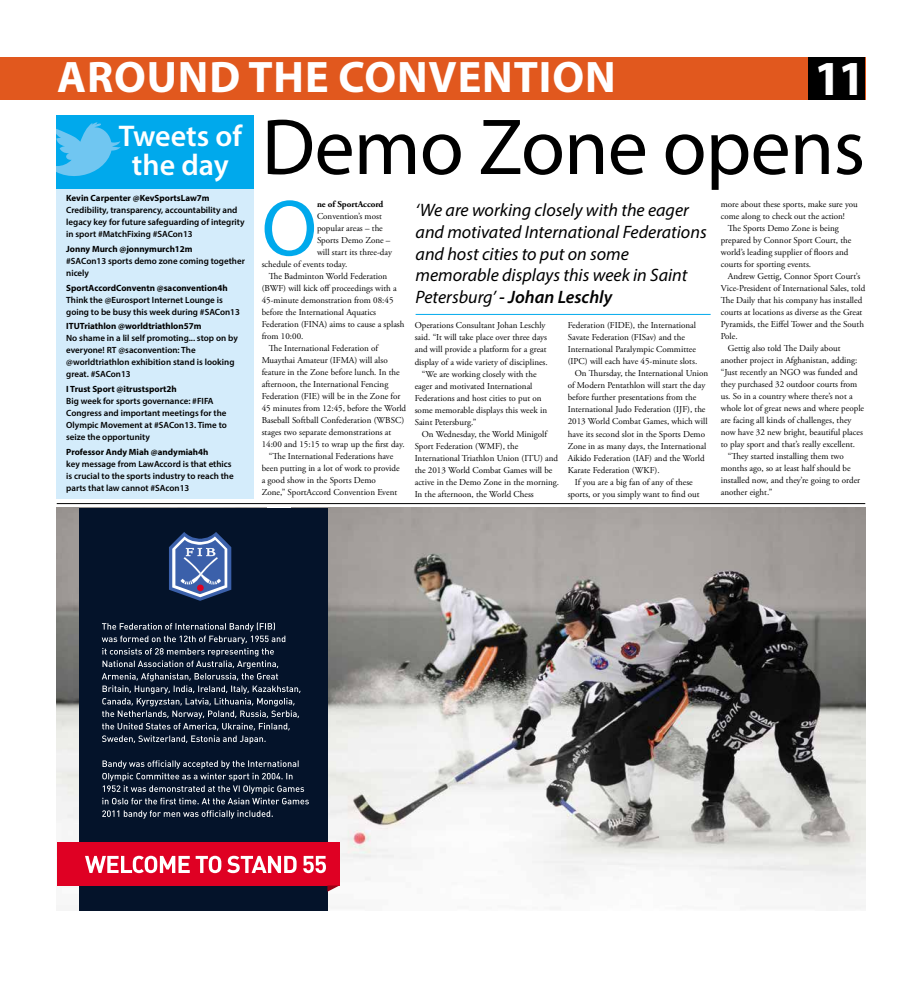
<style>
.page{position:relative;width:922px;height:993px;background:#fff}
.page>*{position:absolute;margin:0;border:0;box-sizing:border-box;transform-origin:0 0}
.t1{font:80.2px "Myriad Pro";color:#00a9ec}
.t2{font:80px "Myriad Pro";letter-spacing:-.01em;color:#000}
.t3{font:700 49.1px "Myriad Pro";color:#fff}
.t4{font:700 44.3px "Myriad Pro";letter-spacing:.02em;color:#fff}
.t5{font:600 30px/29px "Myriad Pro";color:#fff;text-align:center}
.t6{font:italic 18px/21.6px "Myriad Pro";letter-spacing:-.005em;color:#000}
.t7{font:9px "Adobe Garamond Pro";color:#000}
.t8{font:600 9px/12px "Myriad Pro";color:#000}
.t9{font:700 9px "Myriad Pro";color:#000}
.t10{font:700 9px "Adobe Garamond Pro";color:#000}
.s1{font-weight:600}
</style>
<div class="page">
<div style="left:0;top:57px;width:865px;height:42px;background:#e1581e"></div>
<div style="left:808px;top:57px;width:57px;height:42px;background:#000"></div>
<img style="left:327px;top:507px;width:537px;height:403px">
<img style="left:57px;top:507px;width:22px;height:379px">
<div style="left:79px;top:507px;width:248px;height:403px;background:#04132a"></div>
<svg style="left:169px;top:532px;width:62px;height:68px;background:#5a72a5"></svg>
<div style="left:57px;top:841px;width:282px;height:44px;background:#df0023"></div>
<svg style="left:85px;top:855px;width:241px;height:17px"></svg>
<svg style="left:327px;top:885px;width:12px;height:6px"></svg>
<svg style="left:102px;top:760px;width:207px;height:58px"></svg>
<svg style="left:102px;top:622px;width:198px;height:121px"></svg>
<hr style="left:57px;top:503px;width:808px;height:1px;background:#000">
<div style="left:57px;top:115px;width:197px;height:384px;background:#d4ecfb"></div>
<div style="left:57px;top:115px;width:197px;height:74px;background:#00a9ec"></div>
<svg style="left:57px;top:122px;width:64px;height:54px"></svg>
<hr style="left:415px;top:314px;width:295px;height:1px;background:#00a9ec">
<h3 class="t4" style="left:57px;top:49px;width:560px">around the convention</h3>
<h3 class="t3" style="left:814px;top:46px;width:53px">11</h3>
<h3 class="t5" style="left:119px;top:120px;width:125px">Tweets of the day</h3>
<p class="t9" style="left:66px;top:192px;width:145px">Kevin Carpenter @KevSportsLaw7m</p>
<p class="t8" style="left:66px;top:203px;width:180px">Credibility, transparency, accountability and legacy key for future safeguarding of integrity in sport #MatchFixing #SACon13</p>
<p class="t9" style="left:66px;top:243px;width:128px">Jonny Murch @jonnymurch12m</p>
<p class="t8" style="left:66px;top:254px;width:180px">#SACon13 sports demo zone coming together nicely</p>
<p class="t9" style="left:66px;top:281px;width:163px">SportAccordConventn @saconvention4h</p>
<p class="t8" style="left:66px;top:293px;width:175px">Think the @Eurosport Internet Lounge is going to be busy this week during #SACon13</p>
<p class="t9" style="left:66px;top:320px;width:137px">ITUTriathlon @worldtriathlon57m</p>
<p class="t8" style="left:66px;top:332px;width:173px">No shame in a lil self promoting... stop on by everyone! RT @saconvention: The @worldtriathlon exhibition stand is looking great. #SACon13</p>
<p class="t9" style="left:66px;top:383px;width:112px">I Trust Sport @itrustsport2h</p>
<p class="t8" style="left:66px;top:395px;width:162px">Big week for sports governance: #FIFA Congress and important meetings for the Olympic Movement at #SACon13. Time to seize the opportunity</p>
<p class="t9" style="left:66px;top:446px;width:144px">Professor Andy Miah @andymiah4h</p>
<p class="t8" style="left:66px;top:458px;width:169px">key message from LawAccord is that ethics is crucial to the sports industry to reach the parts that law cannot #SAcon13</p>
<h2 class="t2" style="left:261px;top:98px;width:605px">Demo Zone opens</h2>
<h3 class="t6" style="left:415px;top:199px;width:292px">‘We are working closely with the eager and motivated International Federations and host cities to put on some memorable displays this week in Saint Petersburg’ <span class="s1">- Johan Leschly</span></h3>
<h1 class="t1" style="left:261px;top:179px;width:51px">O</h1>
<p class="t10" style="left:317px;top:199px;width:68px">ne of SportAccord</p>
<p class="t7" style="left:720px;top:199px;width:139px">more about these sports, make sure you</p>
<p class="t7" style="left:720px;top:211px;width:126px">come along to check out the action!</p>
<p class="t7" style="left:727px;top:223px;width:112px">The Sports Demo Zone is being</p>
<p class="t7" style="left:720px;top:235px;width:132px">prepared by Connor Sport Court, the</p>
<p class="t7" style="left:720px;top:247px;width:129px">world’s leading supplier of floors and</p>
<p class="t7" style="left:720px;top:259px;width:92px">courts for sporting events.</p>
<p class="t7" style="left:727px;top:271px;width:134px">Andrew Gettig, Connor Sport Court’s</p>
<p class="t7" style="left:720px;top:283px;width:146px">Vice-President of International Sales, told</p>
<p class="t7" style="left:720px;top:295px;width:143px">The Daily that his company has installed</p>
<p class="t7" style="left:720px;top:307px;width:143px">courts at locations as diverse as the Great</p>
<p class="t7" style="left:720px;top:319px;width:145px">Pyramids, the Eiffel Tower and the South</p>
<p class="t7" style="left:720px;top:331px;width:18px">Pole.</p>
<p class="t7" style="left:727px;top:343px;width:114px">Gettig also told The Daily about</p>
<p class="t7" style="left:720px;top:355px;width:138px">another project in Afghanistan, adding:</p>
<p class="t7" style="left:720px;top:367px;width:138px">“Just recently an NGO was funded and</p>
<p class="t7" style="left:720px;top:379px;width:138px">they purchased 32 outdoor courts from</p>
<p class="t7" style="left:720px;top:391px;width:133px">us. So in a country where there’s not a</p>
<p class="t7" style="left:720px;top:403px;width:145px">whole lot of great news and where people</p>
<p class="t7" style="left:720px;top:415px;width:132px">are facing all kinds of challenges, they</p>
<p class="t7" style="left:720px;top:427px;width:144px">now have 32 new bright, beautiful places</p>
<p class="t7" style="left:720px;top:439px;width:136px">to play sport and that’s really excellent.</p>
<p class="t7" style="left:727px;top:451px;width:117px">“They started installing them two</p>
<p class="t7" style="left:720px;top:463px;width:131px">months ago, so at least half should be</p>
<p class="t7" style="left:720px;top:475px;width:141px">installed now, and they’re going to order</p>
<p class="t7" style="left:720px;top:487px;width:53px">another eight.”</p>
<p class="t7" style="left:317px;top:211px;width:66px">Convention’s most</p>
<p class="t7" style="left:317px;top:223px;width:67px">popular areas – the</p>
<p class="t7" style="left:317px;top:235px;width:75px">Sports Demo Zone –</p>
<p class="t7" style="left:317px;top:247px;width:77px">will start its three-day</p>
<p class="t7" style="left:261px;top:259px;width:87px">schedule of events today.</p>
<p class="t7" style="left:269px;top:271px;width:120px">The Badminton World Federation</p>
<p class="t7" style="left:261px;top:283px;width:137px">(BWF) will kick off proceedings with a</p>
<p class="t7" style="left:261px;top:295px;width:133px">45-minute demonstration from 08:45</p>
<p class="t7" style="left:261px;top:307px;width:116px">before the International Aquatics</p>
<p class="t7" style="left:261px;top:319px;width:144px">Federation (FINA) aims to cause a splash</p>
<p class="t7" style="left:261px;top:331px;width:43px">from 10:00.</p>
<p class="t7" style="left:269px;top:343px;width:111px">The International Federation of</p>
<p class="t7" style="left:261px;top:355px;width:127px">Muaythai Amateur (IFMA) will also</p>
<p class="t7" style="left:261px;top:367px;width:139px">feature in the Zone before lunch. In the</p>
<p class="t7" style="left:261px;top:379px;width:128px">afternoon, the International Fencing</p>
<p class="t7" style="left:261px;top:391px;width:140px">Federation (FIE) will be in the Zone for</p>
<p class="t7" style="left:261px;top:403px;width:146px">45 minutes from 12:45, before the World</p>
<p class="t7" style="left:261px;top:415px;width:144px">Baseball Softball Confederation (WBSC)</p>
<p class="t7" style="left:261px;top:427px;width:131px">stages two separate demonstrations at</p>
<p class="t7" style="left:261px;top:439px;width:144px">14:00 and 15:15 to wrap up the first day.</p>
<p class="t7" style="left:269px;top:451px;width:126px">“The International Federations have</p>
<p class="t7" style="left:261px;top:463px;width:139px">been putting in a lot of work to provide</p>
<p class="t7" style="left:261px;top:475px;width:116px">a good show in the Sports Demo</p>
<p class="t7" style="left:261px;top:487px;width:137px">Zone,” SportAccord Convention Event</p>
<p class="t7" style="left:567px;top:320px;width:130px">Federation (FIDE), the International</p>
<p class="t7" style="left:567px;top:332px;width:119px">Savate Federation (FISav) and the</p>
<p class="t7" style="left:567px;top:344px;width:130px">International Paralympic Committee</p>
<p class="t7" style="left:567px;top:356px;width:131px">(IPC) will each have 45-minute slots.</p>
<p class="t7" style="left:574px;top:368px;width:135px">On Thursday, the International Union</p>
<p class="t7" style="left:567px;top:380px;width:139px">of Modern Pentathlon will start the day</p>
<p class="t7" style="left:567px;top:392px;width:130px">before further presentations from the</p>
<p class="t7" style="left:567px;top:404px;width:139px">International Judo Federation (IJF), the</p>
<p class="t7" style="left:567px;top:416px;width:141px">2013 World Combat Games, which will</p>
<p class="t7" style="left:567px;top:428px;width:139px">have its second slot in the Sports Demo</p>
<p class="t7" style="left:567px;top:440px;width:140px">Zone in as many days, the International</p>
<p class="t7" style="left:567px;top:452px;width:138px">Aikido Federation (IAF) and the World</p>
<p class="t7" style="left:567px;top:464px;width:93px">Karate Federation (WKF).</p>
<p class="t7" style="left:574px;top:476px;width:119px">If you are a big fan of any of these</p>
<p class="t7" style="left:567px;top:488px;width:133px">sports, or you simply want to find out</p>
<p class="t7" style="left:414px;top:320px;width:132px">Operations Consultant Johan Leschly</p>
<p class="t7" style="left:414px;top:332px;width:134px">said. “It will take place over three days</p>
<p class="t7" style="left:414px;top:344px;width:133px">and will provide a platform for a great</p>
<p class="t7" style="left:414px;top:356px;width:134px">display of a wide variety of disciplines.</p>
<p class="t7" style="left:421px;top:368px;width:116px">“We are working closely with the</p>
<p class="t7" style="left:414px;top:380px;width:119px">eager and motivated International</p>
<p class="t7" style="left:414px;top:392px;width:128px">Federations and host cities to put on</p>
<p class="t7" style="left:414px;top:404px;width:134px">some memorable displays this week in</p>
<p class="t7" style="left:414px;top:416px;width:63px">Saint Petersburg.”</p>
<p class="t7" style="left:421px;top:428px;width:127px">On Wednesday, the World Minigolf</p>
<p class="t7" style="left:414px;top:440px;width:105px">Sport Federation (WMF), the</p>
<p class="t7" style="left:414px;top:452px;width:145px">International Triathlon Union (ITU) and</p>
<p class="t7" style="left:414px;top:464px;width:139px">the 2013 World Combat Games will be</p>
<p class="t7" style="left:414px;top:476px;width:146px">active in the Demo Zone in the morning.</p>
<p class="t7" style="left:414px;top:488px;width:121px">In the afternoon, the World Chess</p>
</div>
